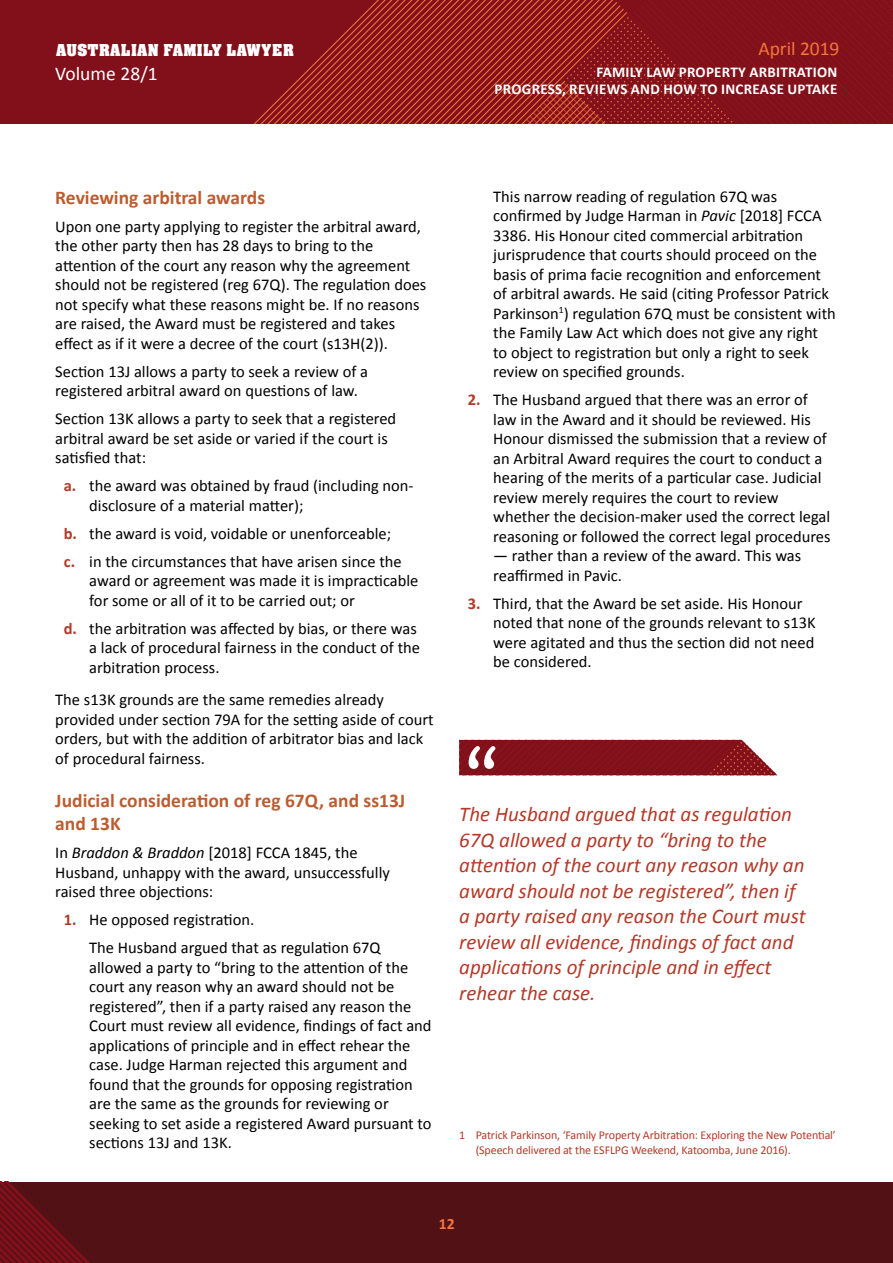
<style>
.page{position:relative;width:893px;height:1263px;background:#fff}
.page>*{position:absolute;margin:0;border:0;box-sizing:border-box;transform-origin:0 0}
.t1{font:italic 21px/25.5px "Calibri";color:#b33a28}
.t2{font:700 19.5px/22.5px "Calibri";color:#bd5c2e}
.t3{font:19.5px "Calibri";color:#fff}
.t4{font:19.5px "Calibri";color:#f4763c}
.t5{font:18px "Aachen Bold Plain";letter-spacing:.02em;color:#fff}
.t6{font:16.5px/19.5px "Calibri";color:#000}
.t7{font:700 15.75px "Calibri";color:#f4763c}
.t8{font:700 15px/16.8px "Calibri";letter-spacing:.02em;color:#fff;text-align:right}
.t9{font:12px/14.4px "Calibri";letter-spacing:-.01em;color:#b33a28}
.s1{font-weight:700;color:#b33a28}
.s2{font-style:italic}
</style>
<div class="page">
<div style="left:0;top:0;width:893px;height:124px;background:#81101b"></div>
<svg style="left:254px;top:0;width:639px;height:124px"></svg>
<div style="left:0;top:1182px;width:893px;height:81px;background:#521114"></div>
<svg style="left:0;top:1182px;width:90px;height:81px"></svg>
<svg style="left:459px;top:740px;width:318px;height:35px;background:#8d252e"></svg>
<p class="t5" style="left:56px;top:39px;width:240px">AUSTRALIAN FAMILY LAWYER</p>
<p class="t3" style="left:55px;top:62px;width:104px">Volume 28/1</p>
<p class="t4" style="left:758px;top:36px;width:82px">April 2019</p>
<p class="t8" style="left:495px;top:63px;width:344px">FAMILY LAW PROPERTY ARBITRATION<br>PROGRESS, REVIEWS AND HOW TO INCREASE UPTAKE</p>
<p class="t2" style="left:55px;top:185px;width:211px">Reviewing arbitral awards</p>
<p class="t6" style="left:55px;top:216px;width:373px">Upon one party applying to register the arbitral award, the other party then has 28 days to bring to the attention of the court any reason why the agreement should not be registered (reg 67Q). The regulation does not specify what these reasons might be. If no reasons are raised, the Award must be registered and takes effect as if it were a decree of the court (s13H(2)).</p>
<p class="t6" style="left:55px;top:361px;width:314px">Section 13J allows a party to seek a review of a registered arbitral award on questions of law.</p>
<p class="t6" style="left:55px;top:408px;width:342px">Section 13K allows a party to seek that a registered arbitral award be set aside or varied if the court is satisfied that:</p>
<p class="t6" style="left:89px;top:475px;width:326px;text-indent:-26px"><span class="s1">a.</span> the award was obtained by fraud (including non&shy;disclosure of a material matter);</p>
<p class="t6" style="left:64px;top:519px;width:339px;line-height:28px"><span class="s1">b.</span> the award is void, voidable or unenforceable; <span class="s1">c.</span> in the circumstances that have arisen since the</p>
<p class="t6" style="left:89px;top:570px;width:331px">award or agreement was made it is impracticable for some or all of it to be carried out; or</p>
<p class="t6" style="left:89px;top:618px;width:332px;text-indent:-26px"><span class="s1">d.</span> the arbitration was affected by bias, or there was a lack of procedural fairness in the conduct of the arbitration process.</p>
<p class="t6" style="left:55px;top:689px;width:380px">The s13K grounds are the same remedies already provided under section 79A for the setting aside of court orders, but with the addition of arbitrator bias and lack of procedural fairness.</p>
<p class="t2" style="left:55px;top:789px;width:352px">Judicial consideration of reg 67Q, and ss13J and 13K</p>
<p class="t6" style="left:55px;top:842px;width:336px">In <span class="s2">Braddon &amp; Braddon</span> [2018] FCCA 1845, the<br>Husband, unhappy with the award, unsuccessfully raised three objections:</p>
<p class="t6" style="left:89px;top:905px;width:293px;line-height:28px;text-indent:-26px"><span class="s1">1.</span> He opposed registration.<br>The Husband argued that as regulation 67Q</p>
<p class="t6" style="left:89px;top:956px;width:344px">allowed a party to “bring to the attention of the court any reason why an award should not be registered”, then if a party raised any reason the Court must review all evidence, findings of fact and applications of principle and in effect rehear the case. Judge Harman rejected this argument and found that the grounds for opposing registration are the same as the grounds for reviewing or seeking to set aside a registered Award pursuant to sections 13J and 13K.</p>
<p class="t6" style="left:493px;top:186px;width:344px">This narrow reading of regulation 67Q was confirmed by Judge Harman in <span class="s2">Pavic</span> [2018] FCCA 3386. His Honour cited commercial arbitration jurisprudence that courts should proceed on the basis of prima facie recognition and enforcement of arbitral awards. He said (citing Professor Patrick Parkinson<sup>1</sup>) regulation 67Q must be consistent with the Family Law Act which does not give any right to object to registration but only a right to seek review on specified grounds.</p>
<p class="t6" style="left:493px;top:389px;width:339px;text-indent:-26px"><span class="s1">2.</span> The Husband argued that there was an error of law in the Award and it should be reviewed. His Honour dismissed the submission that a review of an Arbitral Award requires the court to conduct a hearing of the merits of a particular case. Judicial review merely requires the court to review whether the decision-maker used the correct legal reasoning or followed the correct legal procedures</p>
<p class="t6" style="left:493px;top:545px;width:310px">— rather than a review of the award. This was reaffirmed in Pavic.</p>
<p class="t6" style="left:493px;top:593px;width:324px;text-indent:-26px"><span class="s1">3.</span> Third, that the Award be set aside. His Honour noted that none of the grounds relevant to s13K were agitated and thus the section did not need be considered.</p>
<p class="t1" style="left:459px;top:800px;width:348px">The Husband argued that as regulation 67Q allowed a party to “bring to the attention of the court any reason why an award should not be registered”, then if a party raised any reason the Court must review all evidence, findings of fact and applications of principle and in effect rehear the case.</p>
<p class="t9" style="left:476px;top:1128px;width:362px;text-indent:-16px">1 Patrick Parkinson, ‘Family Property Arbitration: Exploring the New Potential’ (Speech delivered at the ESFLPG Weekend, Katoomba, June 2016).</p>
<p class="t7" style="left:439px;top:1214px;width:17px">12</p>
</div>
